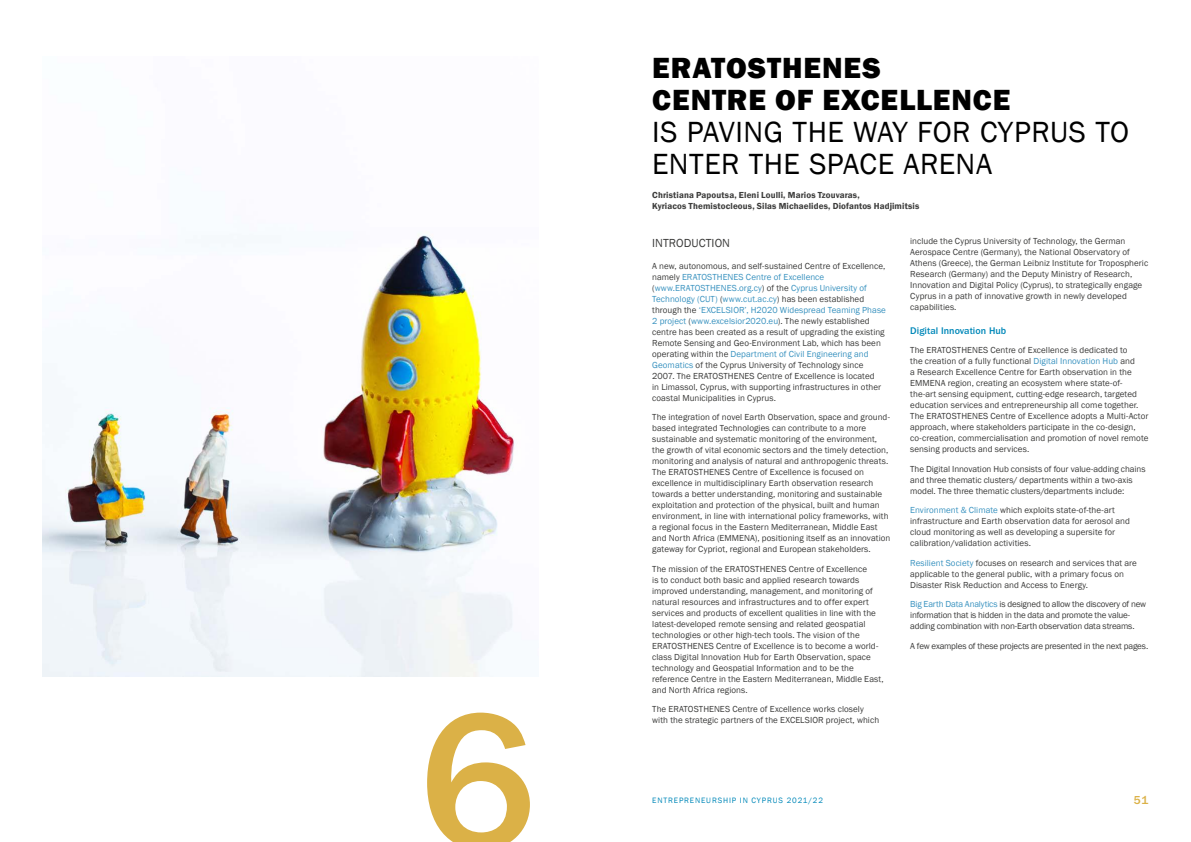
<style>
.page{position:relative;width:1191px;height:842px;background:#fff}
.page>*{position:absolute;margin:0;border:0;box-sizing:border-box;transform-origin:0 0}
.t1{font:500 200px "ITC Franklin Gothic Std";color:#dbb147}
.t2{font:30px/32px "Franklin Gothic";letter-spacing:.015em;color:#000}
.t3{font:800 30px/32px "Franklin Gothic";letter-spacing:.03em;color:#000}
.t4{font:12px "Franklin Gothic";letter-spacing:.005em;color:#3c3c3b}
.t5{font:500 12px "ITC Franklin Gothic Std";color:#dbb147}
.t6{font:500 10px "ITC Franklin Gothic Std";color:#0088b9}
.t7{font:9px/11px "Franklin Gothic";letter-spacing:.005em;color:#3c3c3b}
.t8{font:9px/11px "Franklin Gothic";letter-spacing:-.02em;color:#3c3c3b}
.t9{font:600 9px/11px "Franklin Gothic";letter-spacing:.01em;color:#3c3c3b}
.t10{font:8px "Franklin Gothic";letter-spacing:.105em;color:#0088b9}
.s1{color:#3a93c0}
</style>
<div class="page">
<img style="left:43px;top:234px;width:471px;height:442px">
<h1 class="t1" style="left:419px;top:670px;width:119px">6</h1>
<h2 class="t3" style="left:652px;top:52px;width:359px">ERATOSTHENES<br>CENTRE OF EXCELLENCE</h2>
<h2 class="t2" style="left:652px;top:116px;width:478px">IS PAVING THE WAY FOR CYPRUS TO<br>ENTER THE SPACE ARENA</h2>
<p class="t9" style="left:652px;top:189px;width:269px">Christiana Papoutsa, Eleni Loulli, Marios Tzouvaras,<br>Kyriacos Themistocleous, Silas Michaelides, Diofantos Hadjimitsis</p>
<h3 class="t4" style="left:652px;top:235px;width:79px">INTRODUCTION</h3>
<p class="t7" style="left:652px;top:261px;width:235px">A new, autonomous, and self-sustained Centre of Excellence, namely <span class="s1">ERATOSTHENES Centre of Excellence </span>(<span class="s1">www.ERATOSTHENES.org.cy</span>) of the <span class="s1">Cyprus University of Technology (CUT)</span> (<span class="s1">www.cut.ac.cy</span>) has been established through the <span class="s1">‘EXCELSIOR’, H2020 Widespread Teaming Phase 2 project</span> (<span class="s1">www.excelsior2020.eu</span>). The newly established centre has been created as a result of upgrading the existing Remote Sensing and Geo-Environment Lab, which has been operating within the <span class="s1">Department of Civil Engineering and Geomatics</span> of the Cyprus University of Technology since 2007. The ERATOSTHENES Centre of Excellence is located<br>in Limassol, Cyprus, with supporting infrastructures in other coastal Municipalities in Cyprus.</p>
<p class="t7" style="left:652px;top:412px;width:240px">The integration of novel Earth Observation, space and ground&shy;based integrated Technologies can contribute to a more sustainable and systematic monitoring of the environment, the growth of vital economic sectors and the timely detection, monitoring and analysis of natural and anthropogenic threats.<br>The ERATOSTHENES Centre of Excellence is focused on excellence in multidisciplinary Earth observation research towards a better understanding, monitoring and sustainable exploitation and protection of the physical, built and human environment, in line with international policy frameworks, with a regional focus in the Eastern Mediterranean, Middle East and North Africa (EMMENA), positioning itself as an innovation gateway for Cypriot, regional and European stakeholders.</p>
<p class="t7" style="left:652px;top:564px;width:233px">The mission of the ERATOSTHENES Centre of Excellence<br>is to conduct both basic and applied research towards improved understanding, management, and monitoring of natural resources and infrastructures and to offer expert services and products of excellent qualities in line with the latest-developed remote sensing and related geospatial technologies or other high-tech tools. The vision of the ERATOSTHENES Centre of Excellence is to become a world&shy;class Digital Innovation Hub for Earth Observation, space technology and Geospatial Information and to be the reference Centre in the Eastern Mediterranean, Middle East, and North Africa regions.</p>
<p class="t7" style="left:652px;top:704px;width:228px">The ERATOSTHENES Centre of Excellence works closely with the strategic partners of the EXCELSIOR project, which</p>
<p class="t7" style="left:910px;top:236px;width:239px">include the Cyprus University of Technology, the German Aerospace Centre (Germany), the National Observatory of Athens (Greece), the German Leibniz Institute for Tropospheric Research (Germany) and the Deputy Ministry of Research, Innovation and Digital Policy (Cyprus), to strategically engage Cyprus in a path of innovative growth in newly developed capabilities.</p>
<p class="t6" style="left:910px;top:325px;width:97px">Digital Innovation Hub</p>
<p class="t7" style="left:910px;top:345px;width:240px">The ERATOSTHENES Centre of Excellence is dedicated to<br>the creation of a fully functional <span class="s1">Digital Innovation Hub</span> and<br>a Research Excellence Centre for Earth observation in the EMMENA region, creating an ecosystem where state-of&shy;the-art sensing equipment, cutting-edge research, targeted education services and entrepreneurship all come together.<br>The ERATOSTHENES Centre of Excellence adopts a Multi-Actor approach, where stakeholders participate in the co-design, co-creation, commercialisation and promotion of novel remote sensing products and services.</p>
<p class="t7" style="left:910px;top:463px;width:237px">The Digital Innovation Hub consists of four value-adding chains and three thematic clusters/ departments within a two-axis model. The three thematic clusters/departments include:</p>
<p class="t7" style="left:910px;top:505px;width:221px"><span class="s1">Environment &amp; Climate</span> which exploits state-of-the-art infrastructure and Earth observation data for aerosol and cloud monitoring as well as developing a supersite for calibration/validation activities.</p>
<p class="t7" style="left:910px;top:557px;width:228px"><span class="s1">Resilient Society</span> focuses on research and services that are applicable to the general public, with a primary focus on<br>Disaster Risk Reduction and Access to Energy.</p>
<p class="t8" style="left:910px;top:599px;width:237px"><span class="s1">Big Earth Data Analytics</span> is designed to allow the discovery of new information that is hidden in the data and promote the value&shy;adding combination with non-Earth observation data streams.</p>
<p class="t8" style="left:910px;top:640px;width:239px">A few examples of these projects are presented in the next pages.</p>
<p class="t10" style="left:652px;top:795px;width:172px">ENTREPRENEURSHIP IN CYPRUS 2021/22</p>
<h3 class="t5" style="left:1133px;top:794px;width:16px">51</h3>
</div>
